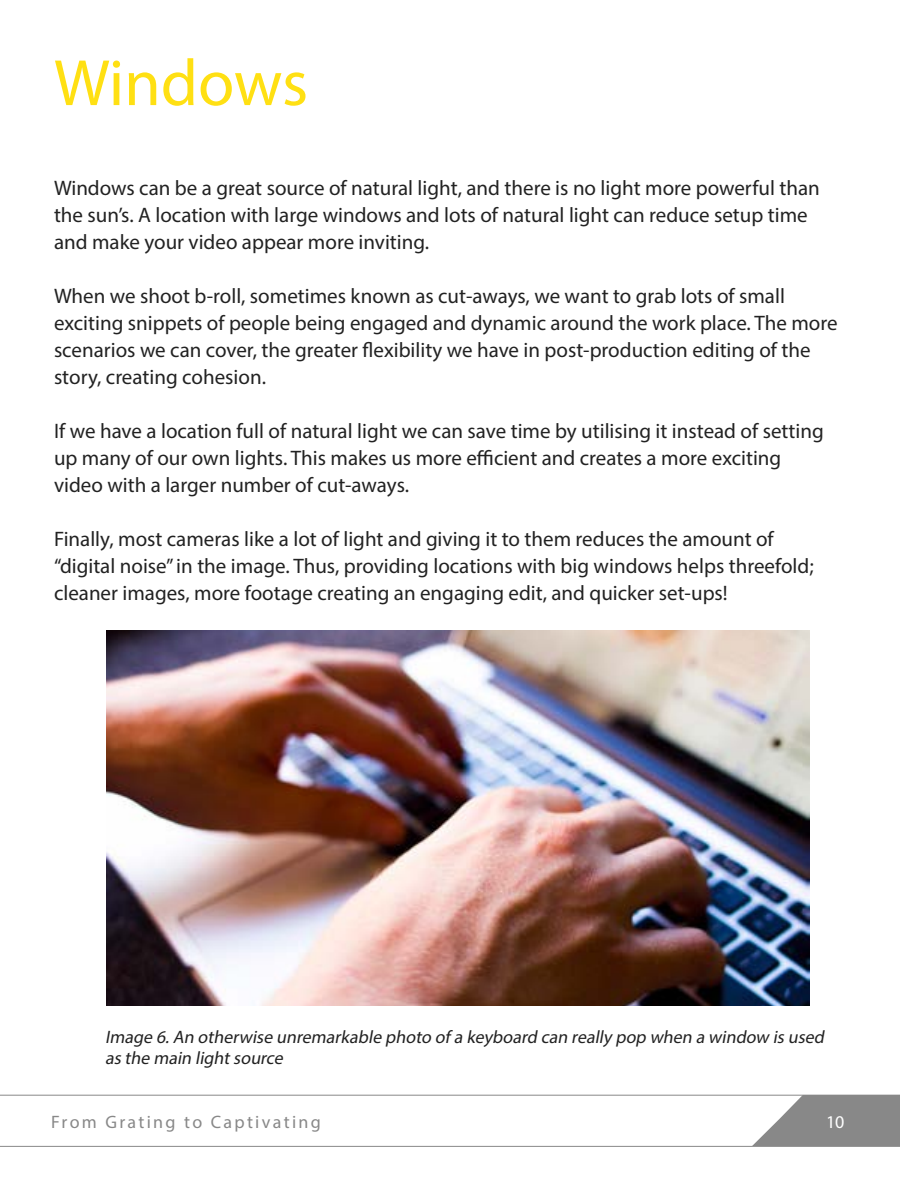
<style>
.page{position:relative;width:900px;height:1200px;background:#fff}
.page>*{position:absolute;margin:0;border:0;box-sizing:border-box;transform-origin:0 0}
.t1{font:66px "Myriad Pro";letter-spacing:-.005em;color:#ffe013}
.t2{font:21px/27px "Myriad Pro";color:#222}
.t3{font:italic 18px/21.6px "Myriad Pro";color:#222}
.t4{font:18px "Myriad Pro";letter-spacing:.13em;color:#888}
.t5{font:18px "Myriad Pro";color:#fff}
</style>
<div class="page">
<hr style="left:0;top:1095px;width:900px;height:1px;background:#888">
<svg style="left:752px;top:1095px;width:148px;height:51px"></svg>
<hr style="left:0;top:1146px;width:900px;height:1px;background:#888">
<img style="left:107px;top:631px;width:703px;height:375px">
<h1 class="t1" style="left:54px;top:42px;width:256px">Windows</h1>
<p class="t2" style="left:54px;top:174px;width:767px">Windows can be a great source of natural light, and there is no light more powerful than the sun’s. A location with large windows and lots of natural light can reduce setup time and make your video appear more inviting.</p>
<p class="t2" style="left:54px;top:282px;width:785px">When we shoot b-roll, sometimes known as cut-aways, we want to grab lots of small exciting snippets of people being engaged and dynamic around the work place. The more scenarios we can cover, the greater flexibility we have in post-production editing of the story, creating cohesion.</p>
<p class="t2" style="left:54px;top:417px;width:771px">If we have a location full of natural light we can save time by utilising it instead of setting up many of our own lights. This makes us more efficient and creates a more exciting video with a larger number of cut-aways.</p>
<p class="t2" style="left:54px;top:525px;width:761px">Finally, most cameras like a lot of light and giving it to them reduces the amount of “digital noise” in the image. Thus, providing locations with big windows helps threefold; cleaner images, more footage creating an engaging edit, and quicker set-ups!</p>
<p class="t3" style="left:105px;top:1026px;width:724px">Image 6.An otherwise unremarkable photo of a keyboard can really pop when a window is used as the main lightsource</p>
<p class="t4" style="left:51px;top:1111px;width:271px">From Grating to Captivating</p>
<p class="t5" style="left:826px;top:1111px;width:20px">10</p>
</div>
